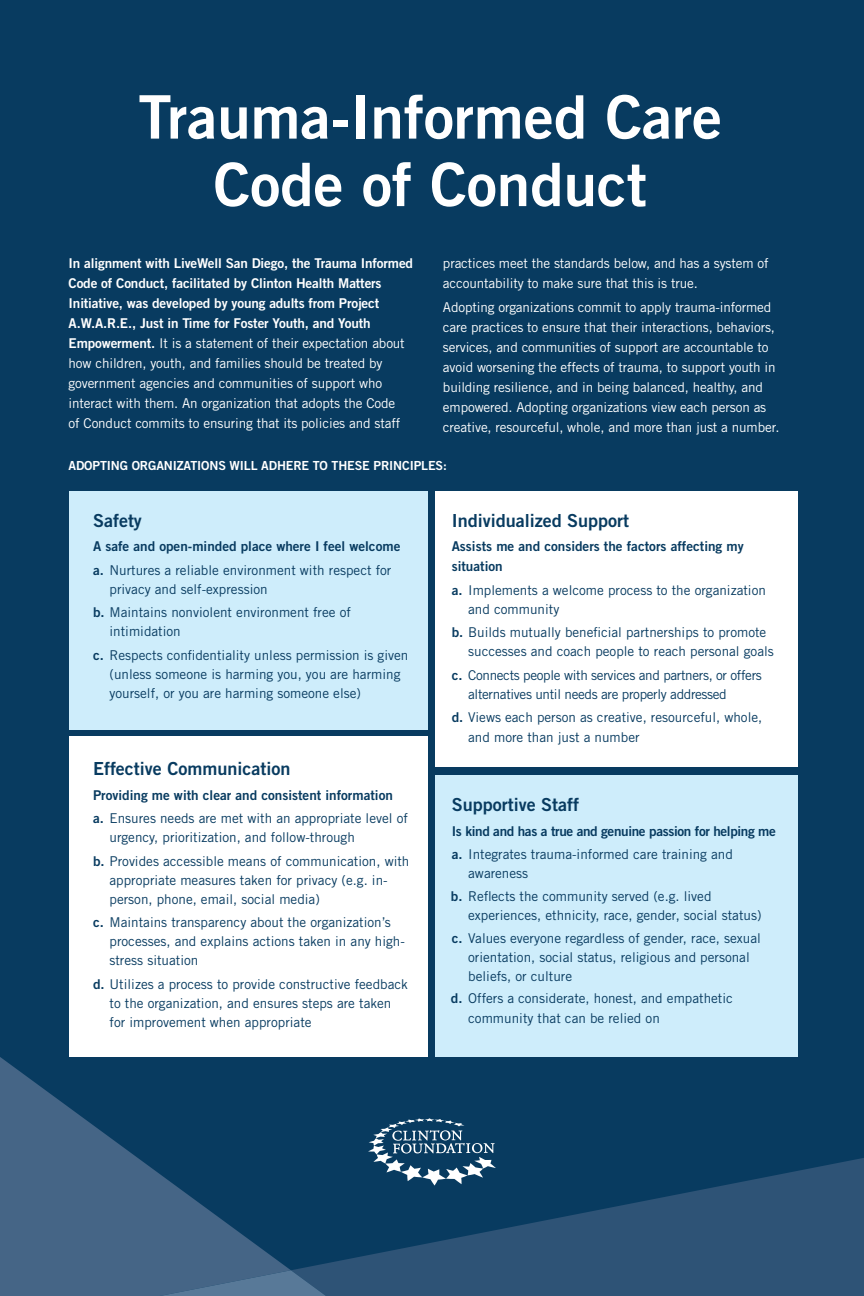
<style>
.page{position:relative;width:864px;height:1296px;background:#083b60}
.page>*{position:absolute;margin:0;border:0;box-sizing:border-box;transform-origin:0 0}
.t1{font:60px/67.5px "Trade Gothic Bold Two";color:#fff;text-align:center}
.t2{font:18px "Trade Gothic Bold Two";color:#083b60}
.t3{font:13.5px/19px "Trade Gothic";color:#083b60}
.t4{font:13.5px/20px "Trade Gothic";letter-spacing:-.01em;color:#fff}
.t5{font:13.5px/20px "Trade Gothic Bold Two";letter-spacing:-.01em;color:#fff}
.t6{font:13.5px/20px "Trade Gothic Bold Two";color:#083b60}
.t7{font:13.5px/19px "Trade Gothic";letter-spacing:-.025em;color:#083b60}
.t8{font:13.5px "Trade Gothic Bold Two";letter-spacing:-.025em;color:#083b60}
.t9{font:12.5px "Trade Gothic Bold Two";letter-spacing:-.01em;color:#fff}
.s1{font-family:"Trade Gothic Bold Two"}
.s2{font-family:"Trade Gothic LT Std"}
</style>
<div class="page">
<svg style="left:368px;top:1118px;width:127px;height:40px"></svg>
<svg style="left:0;top:1057px;width:290px;height:239px;fill:#456586"></svg>
<div style="left:69px;top:491px;width:359px;height:239px;background:#ceedfb"></div>
<div style="left:435px;top:491px;width:362px;height:276px;background:#fff"></div>
<div style="left:69px;top:737px;width:359px;height:320px;background:#fff"></div>
<div style="left:435px;top:775px;width:362px;height:282px;background:#ceedfb"></div>
<svg style="left:294px;top:1158px;width:570px;height:138px;fill:#2e5376"></svg>
<svg style="left:160px;top:1270px;width:166px;height:26px"></svg>
<h1 class="t1" style="left:138px;top:82px;width:585px">Trauma-Informed Care<br>Code of Conduct</h1>
<p class="t5" style="left:69px;top:253px;width:346px">In alignment with LiveWell San Diego, the Trauma Informed Code of Conduct, facilitated by Clinton Health Matters Initiative, was developed by young adults from Project A.W.A.R.E., Just in Time for Foster Youth, and Youth</p>
<p class="t4" style="left:69px;top:333px;width:338px"><span class="s1">Empowerment.</span> It is a statement of their expectation about how children, youth, and families should be treated by government agencies and communities of support who interact with them. An organization that adopts the Code of Conduct commits to ensuring that its policies and staff</p>
<p class="t4" style="left:443px;top:253px;width:327px">practices meet the standards below, and has a system of accountability to make sure that this is true.</p>
<p class="t4" style="left:443px;top:297px;width:338px">Adopting organizations commit to apply trauma-informed care practices to ensure that their interactions, behaviors, services, and communities of support are accountable to avoid worsening the effects of trauma, to support youth in building resilience, and in being balanced, healthy, and empowered. Adopting organizations view each person as creative, resourceful, whole, and more than just a number.</p>
<p class="t9" style="left:69px;top:457px;width:380px">ADOPTING ORGANIZATIONS WILL ADHERE TO THESE PRINCIPLES:</p>
<h2 class="t2" style="left:93px;top:509px;width:50px">Safety</h2>
<p class="t6" style="left:93px;top:536px;width:309px">A safe and open-minded place where I feel welcome</p>
<p class="t3" style="left:110px;top:560px;width:283px;text-indent:-16px"><span class="s1">a.</span> Nurtures a reliable environment with respect for privacy and self-expression</p>
<p class="t3" style="left:110px;top:603px;width:243px;text-indent:-16px"><span class="s1">b.</span> Maintains nonviolent environment free of intimidation</p>
<p class="t3" style="left:110px;top:645px;width:300px;text-indent:-16px"><span class="s1">c.</span> Respects confidentiality unless permission is given (unless someone is harming you, you are harming yourself, or you are harming someone else)</p>
<h2 class="t2" style="left:93px;top:757px;width:199px">Effective Communication</h2>
<p class="t6" style="left:93px;top:785px;width:301px">Providing me with clear and consistent information</p>
<p class="t3" style="left:110px;top:809px;width:300px;text-indent:-16px"><span class="s1">a.</span> Ensures needs are met with an appropriate level of urgency, prioritization, and follow-through</p>
<p class="t3" style="left:110px;top:851px;width:301px;text-indent:-16px"><span class="s1">b.</span> Provides accessible means of communication, with appropriate measures taken for privacy (e.g. in&shy;person, phone, email, social media)</p>
<p class="t3" style="left:110px;top:913px;width:297px;text-indent:-16px"><span class="s1">c.</span> Maintains transparency about the organization’s processes, and explains actions taken in any high&shy;stress situation</p>
<p class="t3" style="left:110px;top:974px;width:300px;text-indent:-16px"><span class="s1">d.</span> Utilizes a process to provide constructive feedback to the organization, and ensures steps are taken for improvement when appropriate</p>
<h2 class="t2" style="left:452px;top:509px;width:179px">Individualized Support</h2>
<p class="t6" style="left:452px;top:536px;width:294px">Assists me and considers the factors affecting my situation</p>
<p class="t3" style="left:468px;top:580px;width:299px;text-indent:-16px"><span class="s1">a.</span> Implements a welcome process to the organization and community</p>
<p class="t3" style="left:468px;top:623px;width:307px;text-indent:-16px"><span class="s1">b.</span> Builds mutually beneficial partnerships to promote successes and coach people to reach personal goals</p>
<p class="t7" style="left:468px;top:665px;width:295px;text-indent:-16px"><span class="s1">c.</span> Connects people with services and partners, or offers alternatives until needs are properly addressed</p>
<p class="t3" style="left:468px;top:707px;width:296px;line-height:20px;text-indent:-16px"><span class="s1">d.</span> Views each person as creative, resourceful, whole, and more than just a number</p>
<h2 class="t2" style="left:452px;top:794px;width:129px">Supportive Staff</h2>
<p class="t8" style="left:452px;top:823px;width:326px">Is kind and has a true and genuine passion for helping me</p>
<p class="t3" style="left:468px;top:845px;width:266px;text-indent:-16px"><span class="s1">a.</span> Integrates trauma-informed care training and awareness</p>
<p class="t3" style="left:468px;top:887px;width:295px;text-indent:-17px"><span class="s1">b.</span> Refl ects the community served (e.g. lived experiences, ethnicity, race, gender, social status)</p>
<p class="t3" style="left:468px;top:929px;width:294px;text-indent:-16px"><span class="s1">c.</span> Values everyone regardless of gender, race, sexual orientation, social status, religious and personal beliefs, or culture</p>
<p class="t3" style="left:468px;top:988px;width:266px;line-height:19.7px;text-indent:-17px"><span class="s1">d.</span> Offers <span class="s2">a</span> considerate, honest, and empathetic community that can be relied on</p>
</div>
